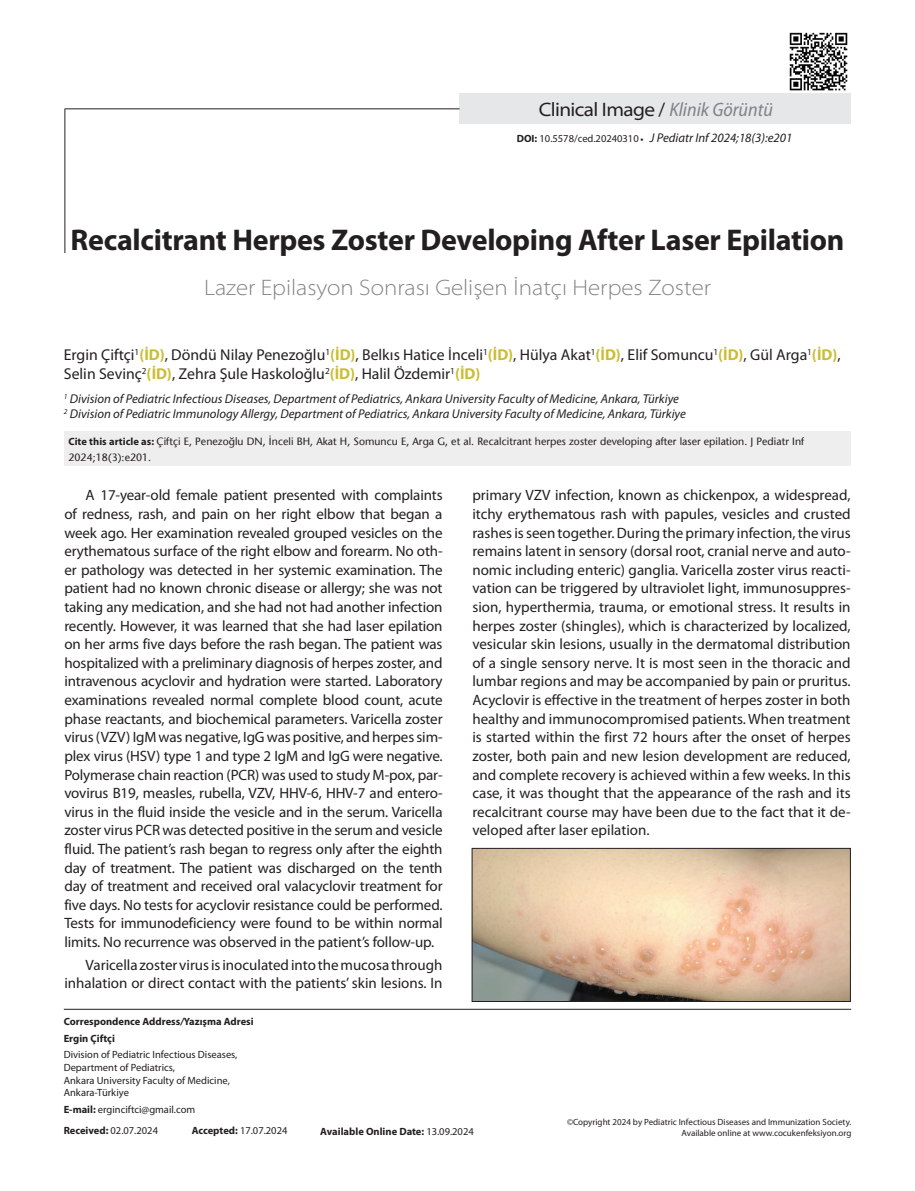
<style>
.page{position:relative;width:915px;height:1191px;background:#fff}
.page>*{position:absolute;margin:0;border:0;box-sizing:border-box;transform-origin:0 0}
.t1{font:700 30px "Myriad Pro";letter-spacing:-.01em;color:#231f20}
.t2{font:300 semi-expanded 22.5px "Myriad Pro";color:#808285}
.t3{font:semi-expanded 19.5px "Myriad Pro";letter-spacing:-.03em;color:#231f20}
.t4{font:15.75px/18.9px "Myriad Pro";color:#231f20}
.t5{font:15px/18.6px "Myriad Pro";color:#231f20;text-align:justify}
.t6{font:italic 12.75px/15.3px "Myriad Pro";color:#231f20}
.t7{font:10.5px/12.6px "Myriad Pro";color:#231f20}
.t8{font:500 10.5px/15.8px "Stone Sans Std";letter-spacing:.005em;color:#231f20}
.t9{font:700 10.5px/16.8px "Myriad Pro";color:#231f20}
.t10{font:9px "Myriad Pro";color:#231f20}
.s1{font-stretch:normal}
.s2{font-style:italic;font-stretch:semi-condensed;color:#808285}
.s3{font-weight:700;font-style:normal;font-size:10.5px}
.s4{font-style:normal;font-size:10.5px}
.s5{font-weight:700;font-style:normal;font-size:9px}
.s6{font-weight:700;color:#cabd34}
.s7{font-family:"Myriad Pro";font-weight:700}
.s8{font-style:italic}
.s9{font-weight:700}
.s10{font-weight:400}
</style>
<div class="page">
<img style="left:789px;top:32px;width:58px;height:59px">
<div style="left:459px;top:94px;width:391px;height:30px;background:#e6e7e9"></div>
<hr style="left:64px;top:108px;width:1px;height:145px;background:#231f20">
<hr style="left:65px;top:108px;width:394px;height:1px;background:#231f20">
<div style="left:64px;top:432px;width:786px;height:34px;background:#eeeeef"></div>
<hr style="left:64px;top:1009px;width:786px;height:1px;background:#231f20">
<img style="left:473px;top:850px;width:375px;height:149px">
<div style="left:471px;top:848px;width:379px;height:153px;border:1px solid #231f20"></div>
<h3 class="t3" style="left:538px;top:99px;width:235px">Clinical Image <span class="s1">/</span> <span class="s2">Klinik Görüntü</span></h3>
<p class="t6" style="left:516px;top:131px;width:277px"><span class="s3">DOI:</span> <span class="s4">10.5578/ced.20240310</span> <span class="s5">•</span> J Pediatr Inf 2024;18(3):e201</p>
<h1 class="t1" style="left:71px;top:223px;width:775px">Recalcitrant Herpes Zoster Developing After Laser Epilation</h1>
<h2 class="t2" style="left:204px;top:275px;width:508px">Lazer Epilasyon Sonrası Gelişen İnatçı Herpes Zoster</h2>
<p class="t4" style="left:64px;top:345px;width:778px">Ergin Çiftçi<sup>1</sup><span class="s6">(İD)</span>, Döndü Nilay Penezoğlu<sup>1</sup><span class="s6">(İD)</span>, Belkıs Hatice İnceli<sup>1</sup><span class="s6">(İD)</span>, Hülya Akat<sup>1</sup><span class="s6">(İD)</span>, Elif Somuncu<sup>1</sup><span class="s6">(İD)</span>, Gül Arga<sup>1</sup><span class="s6">(İD)</span>,<br>Selin Sevinç<sup>2</sup><span class="s6">(İD)</span>, Zehra Şule Haskoloğlu<sup>2</sup><span class="s6">(İD)</span>, Halil Özdemir<sup>1</sup><span class="s6">(İD)</span></p>
<p class="t6" style="left:64px;top:391px;width:623px"><sup>1</sup> Division of Pediatric Infectious Diseases, Department of Pediatrics, Ankara University Faculty of Medicine, Ankara, Türkiye<br><sup>2</sup> Division of Pediatric Immunology Allergy, Department of Pediatrics, Ankara University Faculty of Medicine, Ankara, Türkiye</p>
<p class="t8" style="left:68px;top:433px;width:737px"><span class="s7">Cite this article as:</span> Çiftçi E, Penezoğlu DN, İnceli BH, Akat H, Somuncu E, Arga G, et al. Recalcitrant herpes zoster developing after laser epilation. J Pediatr Inf<br>2024;18(3):e201.</p>
<p class="t5" style="left:64px;top:486px;width:379px;text-indent:21px">A 17-year-old female patient presented with complaints of redness, rash, and pain on her right elbow that began a week ago. Her examination revealed grouped vesicles on the erythematous surface of the right elbow and forearm. No oth&shy;er pathology was detected in her systemic examination. The patient had no known chronic disease or allergy; she was not taking any medication, and she had not had another infection recently. However, it was learned that she had laser epilation on her arms five days before the rash began. The patient was hospitalized with a preliminary diagnosis of herpes zoster, and intravenous acyclovir and hydration were started. Laboratory examinations revealed normal complete blood count, acute phase reactants, and biochemical parameters. Varicella zoster virus (VZV) IgM was negative, IgG was positive, and herpes sim&shy;plex virus (HSV) type 1 and type 2 IgM and IgG were negative.<br>Polymerase chain reaction (PCR) was used to study M-pox, par&shy;vovirus B19, measles, rubella, VZV, HHV-6, HHV-7 and entero&shy;virus in the fluid inside the vesicle and in the serum. Varicella zoster virus PCR was detected positive in the serum and vesicle fluid. The patient’s rash began to regress only after the eighth day of treatment. The patient was discharged on the tenth day of treatment and received oral valacyclovir treatment for five days. No tests for acyclovir resistance could be performed.<br>Tests for immunodeficiency were found to be within normal limits. No recurrence was observed in the patient’s follow-up.</p>
<p class="t5" style="left:64px;top:955px;width:379px;text-align:right">Varicella zoster virus is inoculated into the mucosa through inhalation or direct contact with the patients’ skin lesions. In</p>
<p class="t5" style="left:472px;top:486px;width:379px">primary VZV infection, known as chickenpox, a widespread, itchy erythematous rash with papules, vesicles and crusted rashes is seen together. During the primary infection, the virus remains latent in sensory (dorsal root, cranial nerve and auto&shy;nomic including enteric) ganglia. Varicella zoster virus reacti&shy;vation can be triggered by ultraviolet light, immunosuppres&shy;sion, hyperthermia, trauma, or emotional stress. It results in herpes zoster (shingles), which is characterized by localized, vesicular skin lesions, usually in the dermatomal distribution of a single sensory nerve. It is most seen in the thoracic and lumbar regions and may be accompanied by pain or pruritus.<br>Acyclovir is effective in the treatment of herpes zoster in both healthy and immunocompromised patients. When treatment is started within the first 72 hours after the onset of herpes zoster, both pain and new lesion development are reduced, and complete recovery is achieved within a few weeks. In this case, it was thought that the appearance of the rash and its recalcitrant course may have been due to the fact that it de&shy;veloped after laser epilation.</p>
<p class="t9" style="left:64px;top:1013px;width:191px">Correspondence Address<span class="s8">/</span>Yazışma Adresi<br>Ergin Çiftçi</p>
<p class="t7" style="left:64px;top:1048px;width:175px">Division of Pediatric Infectious Diseases,<br>Department of Pediatrics,<br>Ankara University Faculty of Medicine,<br>Ankara-Türkiye</p>
<p class="t7" style="left:64px;top:1099px;width:133px;line-height:21.3px"><span class="s9">E-mail:</span> erginciftci@gmail.com<br><span class="s9">Received:</span> 02.07.2024</p>
<p class="t7" style="left:192px;top:1124px;width:97px"><span class="s9">Accepted:</span> 17.07.2024</p>
<p class="t10" style="left:567px;top:1116px;width:286px">©Copyright 2024 by Pediatric Infectious Diseases and Immunization Society.</p>
<p class="t9" style="left:320px;top:1123px;width:155px">Available Online Date: <span class="s10">13.09.2024</span></p>
<p class="t10" style="left:681px;top:1127px;width:171px">Available online at www.cocukenfeksiyon.org</p>
</div>
